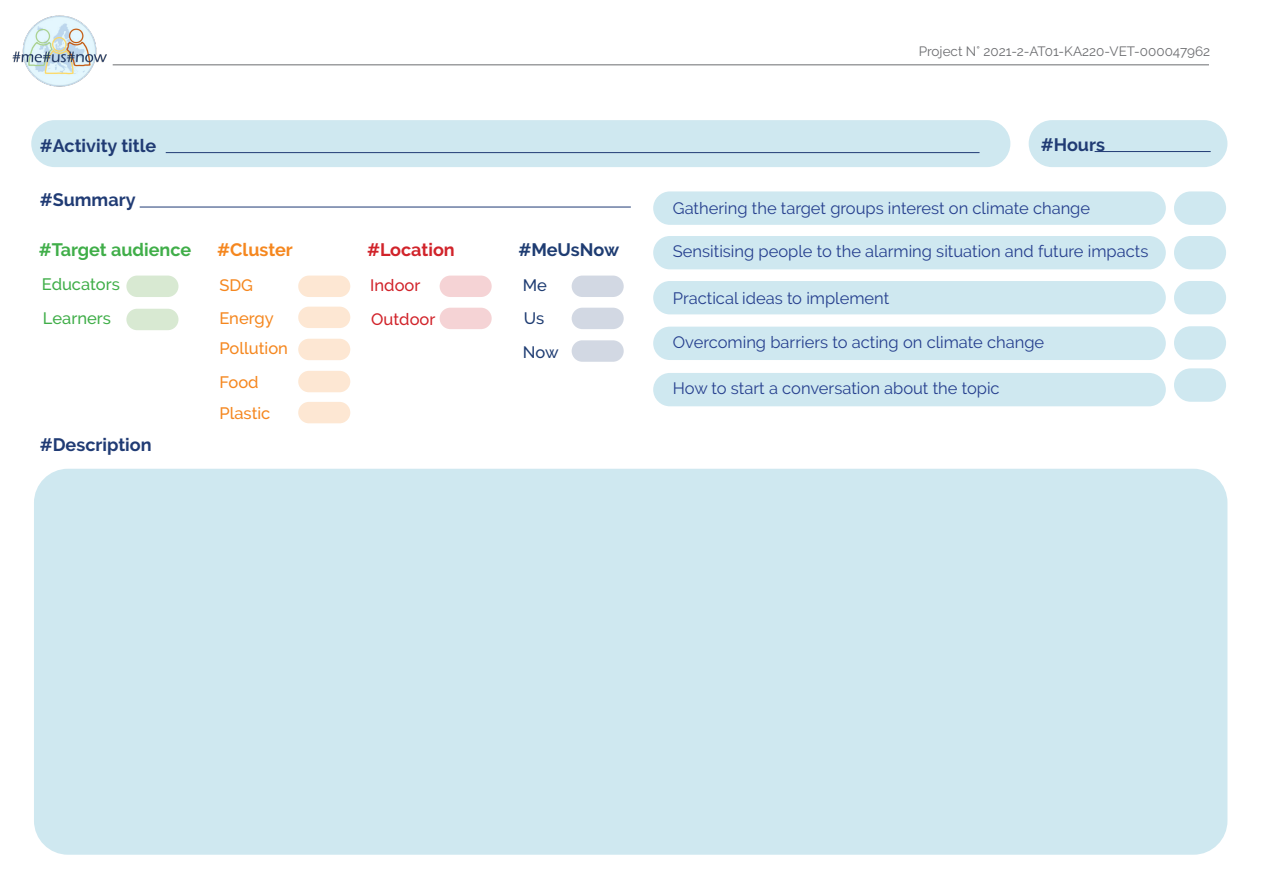
<style>
.page{position:relative;width:1263px;height:893px;background:#fff}
.page>*{position:absolute;margin:0;border:0;box-sizing:border-box;transform-origin:0 0}
.t1{font:700 18px "Raleway";color:#203b74}
.t2{font:700 18px "Raleway";color:#40ae49}
.t3{font:700 18px "Raleway";color:#d1232a}
.t4{font:700 18px "Raleway";color:#f5871f}
.t5{font:700 18px "Raleway";letter-spacing:-.005em;color:#1e3c72}
.t6{font:16.5px "Raleway";color:#253f8e}
.t7{font:500 16.5px "Raleway";color:#f5871f}
.t8{font:500 16.5px "Raleway";color:#40ae49}
.t9{font:500 16.5px "Raleway";color:#d1232a}
.t10{font:500 16.5px/33.2px "Raleway";letter-spacing:-.01em;color:#1e3c72}
.t11{font:13.5px "Raleway";color:#6c6d70}
</style>
<div class="page">
<div style="left:31px;top:120px;width:979px;height:47px;background:#cfe8f0;border-radius:23px"></div>
<div style="left:1029px;top:120px;width:198px;height:47px;background:#cfe8f0;border-radius:23px"></div>
<hr style="left:166px;top:152px;width:813px;height:1px;background:#203b74">
<hr style="left:140px;top:207px;width:491px;height:1px;background:#203b74">
<hr style="left:1094px;top:151px;width:117px;height:1px;background:#203b74">
<img style="left:12px;top:16px;width:95px;height:70px">
<hr style="left:113px;top:64px;width:1096px;height:1px;background:#6c6d70">
<div style="left:126px;top:276px;width:52px;height:21px;background:#d8e9d2;border-radius:11px"></div>
<div style="left:440px;top:276px;width:52px;height:21px;background:#f5d3d5;border-radius:11px"></div>
<div style="left:572px;top:276px;width:52px;height:21px;background:#d2d8e3;border-radius:11px"></div>
<div style="left:298px;top:276px;width:52px;height:21px;background:#fde7d3;border-radius:11px"></div>
<div style="left:1174px;top:191px;width:52px;height:34px;background:#cfe8f0;border-radius:17px"></div>
<div style="left:1174px;top:236px;width:52px;height:33px;background:#cfe8f0;border-radius:17px"></div>
<div style="left:1174px;top:281px;width:52px;height:33px;background:#cfe8f0;border-radius:17px"></div>
<div style="left:1174px;top:326px;width:52px;height:34px;background:#cfe8f0;border-radius:17px"></div>
<div style="left:1174px;top:368px;width:52px;height:34px;background:#cfe8f0;border-radius:17px"></div>
<div style="left:298px;top:339px;width:52px;height:21px;background:#fde7d3;border-radius:11px"></div>
<div style="left:126px;top:309px;width:52px;height:21px;background:#d8e9d2;border-radius:11px"></div>
<div style="left:440px;top:308px;width:52px;height:21px;background:#f5d3d5;border-radius:11px"></div>
<div style="left:572px;top:308px;width:52px;height:21px;background:#d2d8e3;border-radius:11px"></div>
<div style="left:572px;top:340px;width:52px;height:22px;background:#d2d8e3;border-radius:11px"></div>
<div style="left:298px;top:307px;width:52px;height:21px;background:#fde7d3;border-radius:11px"></div>
<div style="left:298px;top:371px;width:52px;height:21px;background:#fde7d3;border-radius:11px"></div>
<div style="left:298px;top:402px;width:52px;height:21px;background:#fde7d3;border-radius:11px"></div>
<div style="left:653px;top:191px;width:513px;height:34px;background:#cfe8f0;border-radius:17px"></div>
<div style="left:653px;top:281px;width:513px;height:33px;background:#cfe8f0;border-radius:17px"></div>
<div style="left:653px;top:236px;width:513px;height:33px;background:#cfe8f0;border-radius:17px"></div>
<div style="left:653px;top:327px;width:513px;height:33px;background:#cfe8f0;border-radius:17px"></div>
<div style="left:653px;top:373px;width:513px;height:33px;background:#cfe8f0;border-radius:17px"></div>
<div style="left:34px;top:469px;width:1193px;height:386px;background:#cfe8f0;border-radius:34px"></div>
<p class="t1" style="left:40px;top:135px;width:118px">#Activity title</p>
<p class="t1" style="left:40px;top:190px;width:97px">#Summary</p>
<p class="t2" style="left:39px;top:239px;width:154px">#Target audience</p>
<p class="t4" style="left:217px;top:239px;width:77px">#Cluster</p>
<p class="t3" style="left:367px;top:239px;width:89px">#Location</p>
<p class="t5" style="left:519px;top:239px;width:102px">#MeUsNow</p>
<p class="t8" style="left:42px;top:275px;width:80px">Educators</p>
<p class="t7" style="left:219px;top:276px;width:35px">SDG</p>
<p class="t9" style="left:370px;top:276px;width:52px">Indoor</p>
<p class="t10" style="left:523px;top:269px;width:37px">Me<br>Us<br>Now</p>
<p class="t8" style="left:43px;top:308px;width:70px">Learners</p>
<p class="t9" style="left:371px;top:309px;width:66px">Outdoor</p>
<p class="t7" style="left:219px;top:308px;width:56px">Energy</p>
<p class="t7" style="left:219px;top:339px;width:70px">Pollution</p>
<p class="t1" style="left:40px;top:435px;width:113px">#Description</p>
<p class="t7" style="left:219px;top:373px;width:41px">Food</p>
<p class="t7" style="left:219px;top:404px;width:53px">Plastic</p>
<p class="t11" style="left:919px;top:44px;width:293px">Project N° 2021-2-AT01-KA220-VET-000047962</p>
<p class="t1" style="left:1041px;top:134px;width:66px">#Hours</p>
<p class="t6" style="left:673px;top:199px;width:419px">Gathering the target groups interest on climate change</p>
<p class="t6" style="left:673px;top:242px;width:477px">Sensitising people to the alarming situation and future impacts</p>
<p class="t6" style="left:673px;top:288px;width:218px">Practical ideas to implement</p>
<p class="t6" style="left:673px;top:332px;width:373px">Overcoming barriers to acting on climate change</p>
<p class="t6" style="left:673px;top:379px;width:328px">How to start a conversation about the topic</p>
</div>
